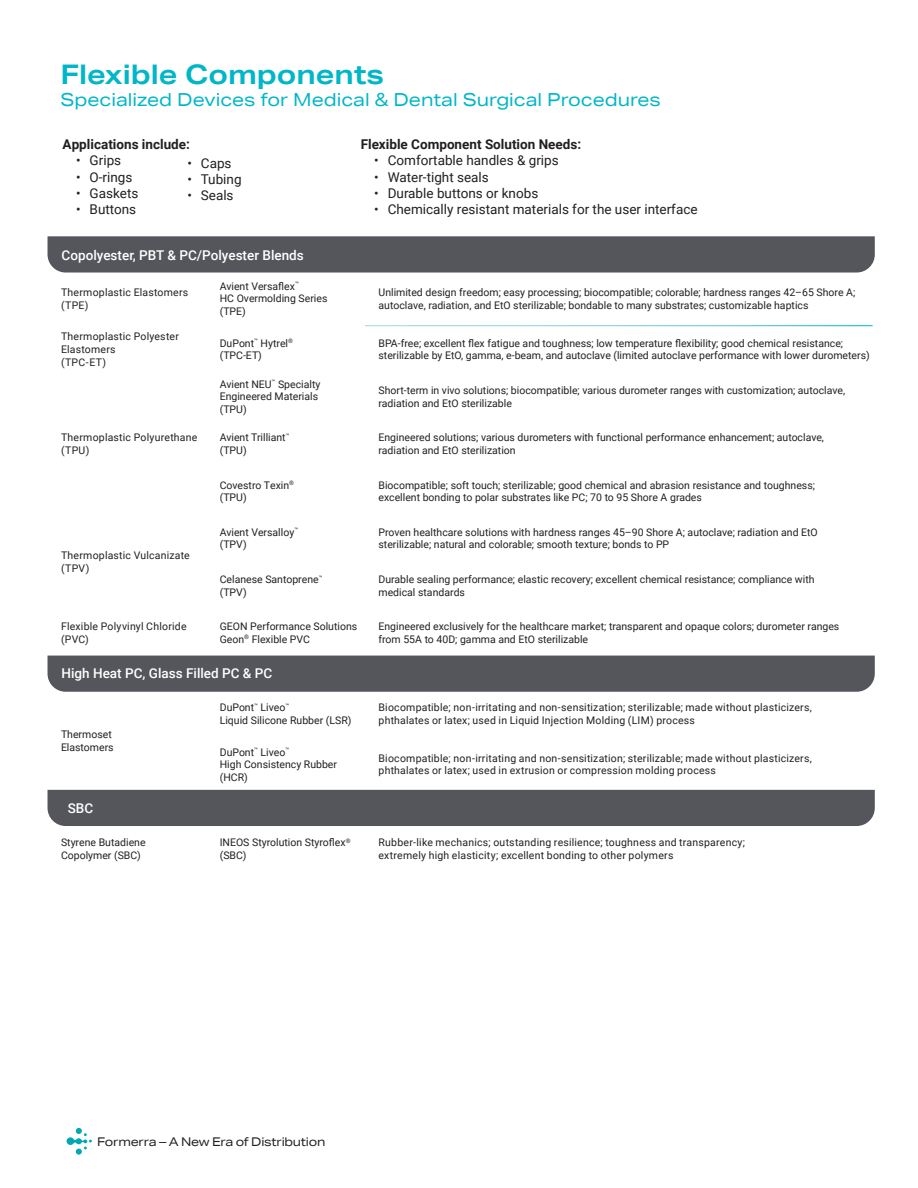
<style>
.page{position:relative;width:918px;height:1188px;background:#fff}
.page>*{position:absolute;margin:0;border:0;box-sizing:border-box;transform-origin:0 0}
.t1{font:700 27px "Aktiv Grotesk Ex";color:#00b6c8}
.t2{font:18px "Aktiv Grotesk Ex";color:#00b6c8}
.t3{font:13.5px "Roboto";color:#231f20}
.t4{font:500 13.5px "Roboto";color:#fff}
.t5{font:700 13.5px "Roboto";color:#231f20}
.t6{font:12px "Aktiv Grotesk Ex";letter-spacing:-.02em;color:#231f20}
.Charts{font:10.5px/12.6px "Roboto";color:#231f20}
.Charts-2{font:10.5px/12.6px "Roboto";letter-spacing:.02em;color:#231f20}
.table_head{font:10.5px/12.6px "Roboto";color:#231f20}
</style>
<div class="page">
<div style="left:48px;top:236px;width:827px;height:37px;background:#54565c"></div>
<div style="left:48px;top:790px;width:827px;height:36px;background:#54565c"></div>
<div style="left:48px;top:656px;width:827px;height:36px;background:#54565c"></div>
<svg style="left:67px;top:1128px;width:25px;height:27px"></svg>
<p class="t1" style="left:60px;top:58px;width:325px">Flexible Components</p>
<p class="t2" style="left:60px;top:89px;width:602px">Specialized Devices for Medical &amp; Dental Surgical Procedures</p>
<p class="t5" style="left:63px;top:135px;width:129px">Applications include:</p>
<p class="t3" style="left:76px;top:151px;width:47px">• Grips</p>
<p class="t3" style="left:76px;top:167px;width:58px">• O-rings</p>
<p class="t3" style="left:76px;top:183px;width:64px">• Gaskets</p>
<p class="t3" style="left:76px;top:200px;width:62px">• Buttons</p>
<p class="t3" style="left:187px;top:153px;width:46px">• Caps</p>
<p class="t3" style="left:187px;top:169px;width:56px">• Tubing</p>
<p class="t3" style="left:187px;top:186px;width:48px">• Seals</p>
<p class="t4" style="left:62px;top:245px;width:244px">Copolyester, PBT &amp; PC/Polyester Blends</p>
<p class="Charts-2" style="left:61px;top:286px;width:129px">Thermoplastic Elastomers</p>
<p class="Charts" style="left:61px;top:298px;width:29px">(TPE)</p>
<p class="Charts" style="left:220px;top:279px;width:109px">Avient Versaflex<sup>™<br></sup>HC Overmolding Series</p>
<p class="Charts" style="left:220px;top:305px;width:28px">(TPE)</p>
<p class="Charts-2" style="left:61px;top:330px;width:119px">Thermoplastic Polyester<br>Elastomers</p>
<p class="Charts" style="left:61px;top:355px;width:47px">(TPC-ET)</p>
<p class="Charts-2" style="left:61px;top:431px;width:138px">Thermoplastic Polyurethane (TPU)</p>
<p class="Charts" style="left:220px;top:336px;width:75px">DuPont<sup>™</sup> Hytrel<sup>®</sup></p>
<p class="Charts" style="left:220px;top:349px;width:44px">(TPC-ET)</p>
<p class="Charts" style="left:220px;top:377px;width:102px">Avient NEU<sup>™</sup> Specialty<br>Engineered Materials</p>
<p class="Charts" style="left:220px;top:402px;width:28px">(TPU)</p>
<p class="Charts" style="left:220px;top:431px;width:71px">Avient Trilliant<sup>™</sup></p>
<p class="Charts" style="left:220px;top:443px;width:28px">(TPU)</p>
<p class="Charts" style="left:220px;top:478px;width:76px">Covestro Texin<sup>®</sup></p>
<p class="Charts" style="left:220px;top:491px;width:28px">(TPU)</p>
<p class="t5" style="left:361px;top:135px;width:222px">Flexible Component Solution Needs:</p>
<p class="t3" style="left:374px;top:151px;width:186px">• Comfortable handles &amp; grips</p>
<p class="t3" style="left:374px;top:167px;width:116px">• Water-tight seals</p>
<p class="t3" style="left:374px;top:183px;width:166px">• Durable buttons or knobs</p>
<p class="t3" style="left:374px;top:200px;width:325px">• Chemically resistant materials for the user interface</p>
<p class="Charts" style="left:379px;top:286px;width:478px">Unlimited design freedom; easy processing; biocompatible; colorable; hardness ranges 42–65 Shore A; autoclave, radiation, and EtO sterilizable; bondable to many substrates; customizable haptics</p>
<p class="Charts" style="left:379px;top:336px;width:493px">BPA-free; excellent flex fatigue and toughness; low temperature flexibility; good chemical resistance; sterilizable by EtO, gamma, e-beam, and autoclave (limited autoclave performance with lower durometers)</p>
<p class="Charts" style="left:379px;top:384px;width:468px">Short-term in vivo solutions; biocompatible; various durometer ranges with customization; autoclave, radiation and EtO sterilizable</p>
<p class="Charts" style="left:379px;top:431px;width:447px">Engineered solutions; various durometers with functional performance enhancement; autoclave,</p>
<p class="Charts" style="left:379px;top:443px;width:139px">radiation and EtO sterilization</p>
<p class="Charts" style="left:379px;top:478px;width:438px">Biocompatible; soft touch; sterilizable; good chemical and abrasion resistance and toughness;</p>
<p class="Charts" style="left:379px;top:491px;width:325px">excellent bonding to polar substrates like PC; 70 to 95 Shore A grades</p>
<p class="Charts-2" style="left:61px;top:549px;width:130px">Thermoplastic Vulcanizate</p>
<p class="Charts" style="left:61px;top:562px;width:30px">(TPV)</p>
<p class="Charts" style="left:220px;top:525px;width:80px">Avient Versalloy<sup>™ </sup>(TPV)</p>
<p class="Charts" style="left:379px;top:525px;width:441px">Proven healthcare solutions with hardness ranges 45–90 Shore A; autoclave; radiation and EtO sterilizable; natural and colorable; smooth texture; bonds to PP</p>
<p class="Charts" style="left:220px;top:573px;width:104px">Celanese Santoprene<sup>™ </sup>(TPV)</p>
<p class="Charts" style="left:379px;top:573px;width:438px">Durable sealing performance; elastic recovery; excellent chemical resistance; compliance with</p>
<p class="Charts" style="left:379px;top:585px;width:88px">medical standards</p>
<p class="Charts-2" style="left:61px;top:620px;width:127px">Flexible Polyvinyl Chloride (PVC)</p>
<p class="Charts" style="left:220px;top:620px;width:139px">GEON Performance Solutions<br>Geon<sup>®</sup> Flexible PVC</p>
<p class="Charts" style="left:379px;top:620px;width:462px">Engineered exclusively for the healthcare market; transparent and opaque colors; durometer ranges</p>
<p class="Charts" style="left:379px;top:632px;width:211px">from 55A to 40D; gamma and EtO sterilizable</p>
<p class="t4" style="left:62px;top:664px;width:212px">High Heat PC, Glass Filled PC &amp; PC</p>
<p class="table_head" style="left:61px;top:728px;width:54px">Thermoset<br>Elastomers</p>
<p class="table_head" style="left:220px;top:701px;width:133px">DuPont<sup>™</sup> Liveo<sup>™<br></sup>Liquid Silicone Rubber (LSR)</p>
<p class="Charts-2" style="left:379px;top:701px;width:435px">Biocompatible; non-irritating and non-sensitization; sterilizable; made without plasticizers,</p>
<p class="Charts-2" style="left:379px;top:713px;width:318px">phthalates or latex; used in Liquid Injection Molding (LIM) process</p>
<p class="table_head" style="left:220px;top:745px;width:119px">DuPont<sup>™</sup> Liveo<sup>™<br></sup>High Consistency Rubber (HCR)</p>
<p class="Charts-2" style="left:379px;top:751px;width:435px">Biocompatible; non-irritating and non-sensitization; sterilizable; made without plasticizers,</p>
<p class="Charts-2" style="left:379px;top:764px;width:339px">phthalates or latex; used in extrusion or compression molding process</p>
<p class="t4" style="left:68px;top:799px;width:27px">SBC</p>
<p class="table_head" style="left:61px;top:836px;width:86px">Styrene Butadiene<br>Copolymer (SBC)</p>
<p class="table_head" style="left:220px;top:836px;width:132px">INEOS Styrolution Styroflex<sup>® </sup>(SBC)</p>
<p class="Charts-2" style="left:379px;top:836px;width:368px">Rubber-like mechanics; outstanding resilience; toughness and transparency;</p>
<p class="Charts-2" style="left:379px;top:848px;width:296px">extremely high elasticity; excellent bonding to other polymers</p>
<p class="t6" style="left:97px;top:1135px;width:230px">Formerra – A New Era of Distribution</p>
</div>
